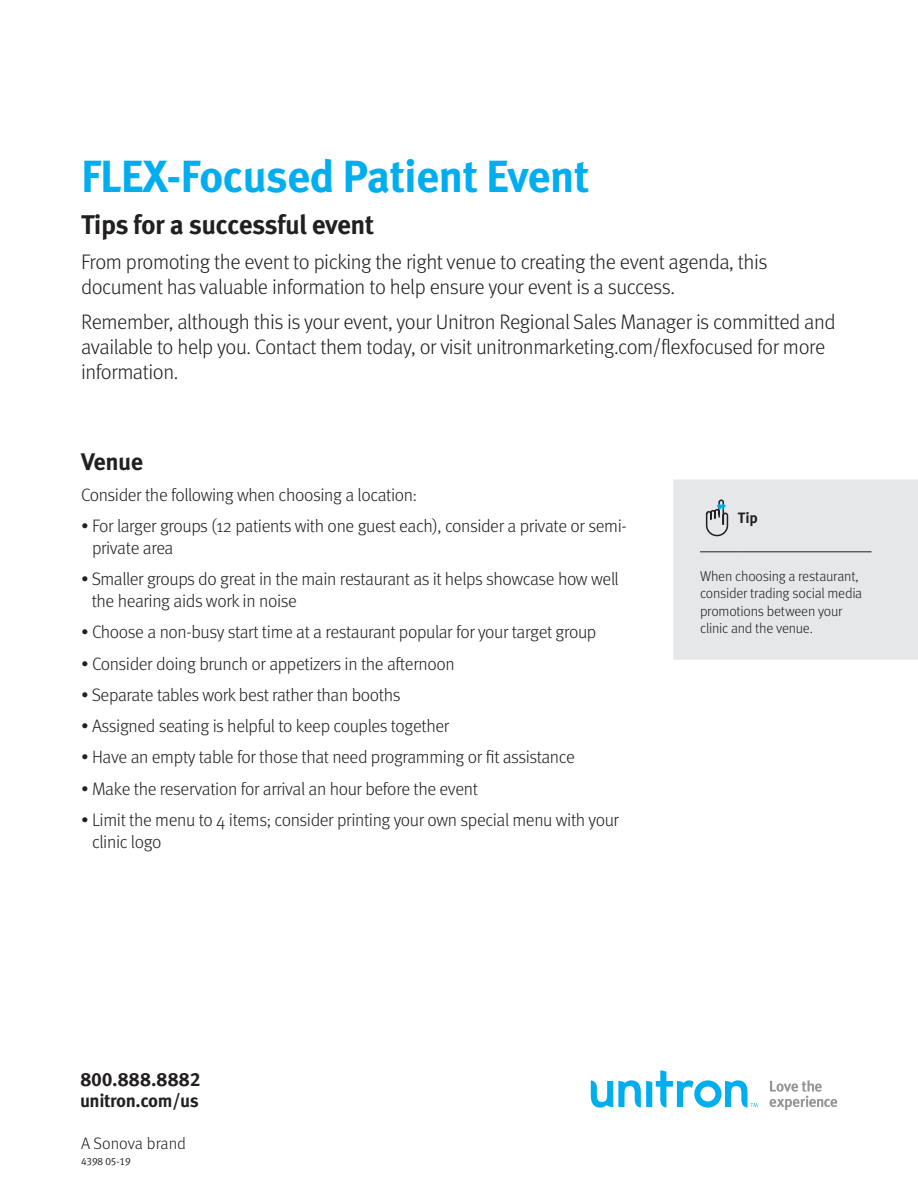
<style>
.page{position:relative;width:918px;height:1188px;background:#fff}
.page>*{position:absolute;margin:0;border:0;box-sizing:border-box;transform-origin:0 0}
.t1{font:700 45px "Meta OT";letter-spacing:-.02em;color:#00aeef}
.t2{font:700 27px "Meta OT";letter-spacing:-.025em;color:#231f20}
.t3{font:700 24px "Meta OT";letter-spacing:-.02em;color:#231f20}
.t4{font:300 21px/25.2px "Meta OT";letter-spacing:-.02em;color:#231f20}
.t5{font:700 19.2px "Meta OT";letter-spacing:-.02em;color:#231f20}
.t6{font:700 18.45px "Meta OT";letter-spacing:-.025em;color:#231f20}
.t7{font:300 18px/21.6px "Meta OT";letter-spacing:-.02em;color:#231f20}
.t8{font:300 16.65px "Meta OT";color:#231f20}
.t9{font:700 15px "Meta OT";color:#231f20}
.t10{font:300 14.25px/17.2px "Meta OT";letter-spacing:-.015em;color:#231f20}
.t11{font:10.5px "Meta Plus Normal Caps";letter-spacing:-.01em;color:#231f20}
</style>
<div class="page">
<svg style="left:591px;top:1070px;width:167px;height:38px"></svg>
<svg style="left:770px;top:1080px;width:67px;height:30px"></svg>
<div style="left:673px;top:480px;width:245px;height:180px;background:#e6e7e9"></div>
<hr style="left:700px;top:551px;width:38px;height:1px;background:#231f20">
<hr style="left:738px;top:551px;width:134px;height:1px;background:#231f20">
<svg style="left:705px;top:499px;width:24px;height:38px"></svg>
<h1 class="t1" style="left:81px;top:148px;width:510px">FLEX-Focused Patient Event</h1>
<h2 class="t2" style="left:81px;top:207px;width:295px">Tips for a successful event</h2>
<p class="t4" style="left:81px;top:249px;width:688px">From promoting the event to picking the right venue to creating the event agenda, this document has valuable information to help ensure your event is a success.</p>
<p class="t4" style="left:81px;top:309px;width:756px">Remember, although this is your event, your Unitron Regional Sales Manager is committed and available to help you. Contact them today, or visit unitronmarketing.com/flexfocused for more information.</p>
<h3 class="t3" style="left:81px;top:446px;width:64px">Venue</h3>
<p class="t7" style="left:81px;top:484px;width:338px">Consider the following when choosing a location:</p>
<p class="t7" style="left:92px;top:516px;width:536px;text-indent:-11px">• For larger groups (12 patients with one guest each), consider a private or semi&shy;private area</p>
<p class="t7" style="left:92px;top:569px;width:529px;text-indent:-11px">• Smaller groups do great in the main restaurant as it helps showcase how well the hearing aids work in noise</p>
<p class="t7" style="left:81px;top:622px;width:517px">• Choose a non-busy start time at a restaurant popular for your target group</p>
<p class="t7" style="left:81px;top:653px;width:375px">• Consider doing brunch or appetizers in the afternoon</p>
<p class="t7" style="left:81px;top:684px;width:321px">• Separate tables work best rather than booths</p>
<p class="t7" style="left:81px;top:715px;width:370px">• Assigned seating is helpful to keep couples together</p>
<p class="t7" style="left:81px;top:747px;width:495px">• Have an empty table for those that need programming or fit assistance</p>
<p class="t7" style="left:81px;top:778px;width:399px">• Make the reservation for arrival an hour before the event</p>
<p class="t7" style="left:92px;top:809px;width:528px;text-indent:-11px">• Limit the menu to 4 items; consider printing your own special menu with your clinic logo</p>
<p class="t9" style="left:738px;top:509px;width:21px">Tip</p>
<p class="t10" style="left:700px;top:568px;width:164px">When choosing a restaurant, consider trading social media promotions between your clinic and the venue.</p>
<p class="t5" style="left:80px;top:1067px;width:122px">800.888.8882</p>
<p class="t6" style="left:80px;top:1089px;width:120px">unitron.com/us</p>
<p class="t8" style="left:81px;top:1134px;width:107px">A Sonova brand</p>
<p class="t11" style="left:81px;top:1155px;width:51px">4398 05-19</p>
</div>
